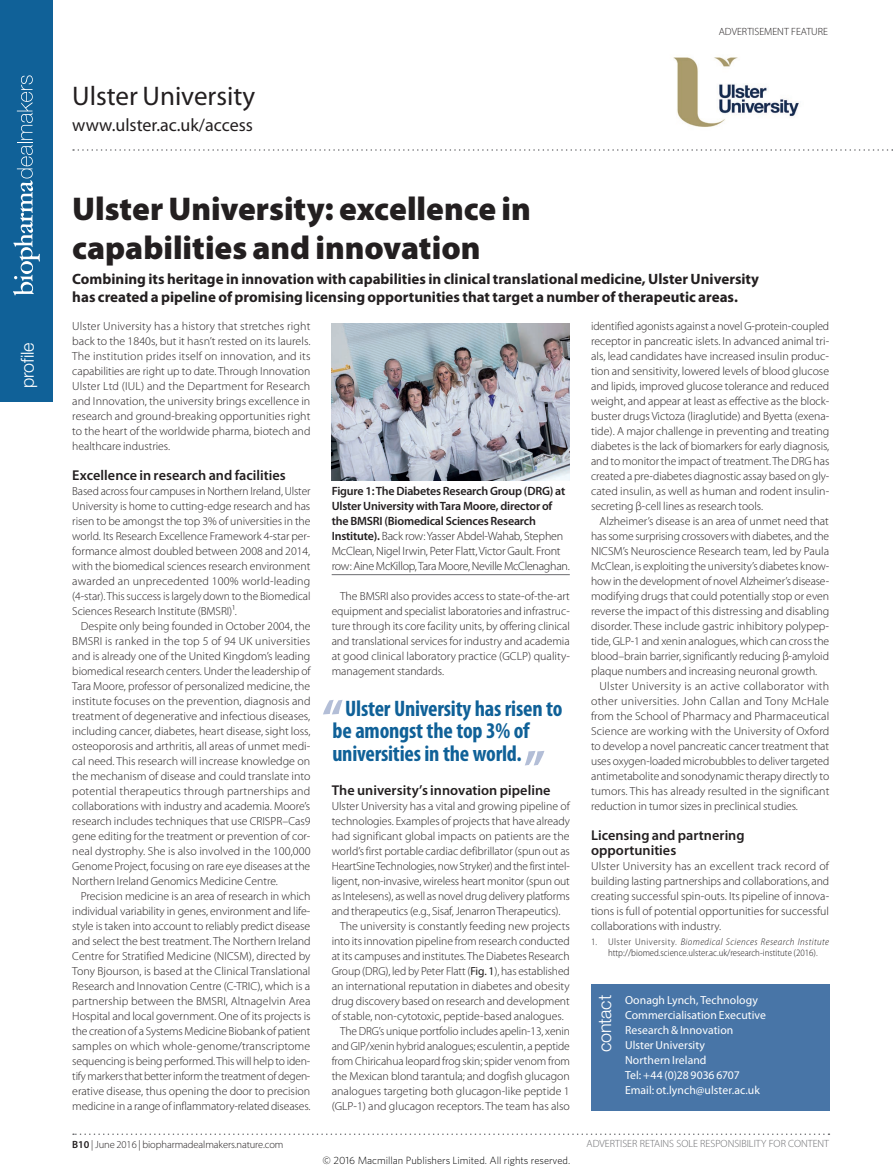
<style>
.page{position:relative;width:893px;height:1174px;background:#fff}
.page>*{position:absolute;margin:0;border:0;box-sizing:border-box;transform-origin:0 0}
.Pull_quote{font:900 condensed 54px "Myriad Pro";color:#b3bed7}
.Title{font:900 33px/39.6px "Myriad Pro";color:#231f20}
.Company_name{font:27px "Myriad Pro";color:#231f20}
.Pull_quote-2{font:700 condensed 22.5px/22.5px "Myriad Pro";letter-spacing:-.01em;color:#106198}
.Company_website{font:18px "Myriad Pro";color:#231f20}
.Contact_tab{font:300 18px "Helvetica Neue LT Std";letter-spacing:-.01em;color:#fff}
.Standfirst{font:700 15px/18px "Myriad Pro";color:#231f20}
.Crosshead{font:600 14.25px/15px "Myriad Pro";color:#231f20}
.Figure_caption_line{font:300 12px/15px "Myriad Pro";letter-spacing:-.015em;color:#231f20}
.Body_text{font:300 11.7px/15px "Myriad Pro";color:#231f20;text-align:justify}
.Body_first{font:300 11.7px/15px "Myriad Pro";letter-spacing:-.005em;color:#231f20;text-align:justify}
.Contact{font:11.7px/15px "Myriad Pro";letter-spacing:.005em;color:#fff}
.Page_footer_left{font:300 10.5px "Myriad Pro";letter-spacing:-.01em;color:#231f20}
.t1{font:300 10.5px "Whitney";color:#000}
.t2{font:300 10.5px "Myriad Pro";color:#6c6d70}
.t3{font:300 semi-condensed 9.75px/10.8px "Myriad Pro";color:#231f20;text-align:center}
.s1{font-style:italic}
.s2{font-weight:600}
.s3{font-weight:400}
</style>
<div class="page">
<div style="left:0;top:0;width:53px;height:401px;background:#106198"></div>
<svg style="left:73px;top:1133px;width:756px;height:2px"></svg>
<svg style="left:73px;top:149px;width:820px;height:2px"></svg>
<svg style="left:13px;top:75px;width:27px;height:220px"></svg>
<div style="left:591px;top:984px;width:238px;height:126px;background:#4875a7"></div>
<img style="left:673px;top:57px;width:126px;height:70px">
<hr style="left:332px;top:574px;width:238px;height:1px;background:#6c6d70">
<img style="left:332px;top:323px;width:238px;height:158px">
<h3 class="Contact_tab" style="left:17px;top:388px;width:47px;rotate:-90deg">profile</h3>
<p class="Company_name" style="left:72px;top:81px;width:185px">Ulster University</p>
<p class="Company_website" style="left:72px;top:115px;width:182px">www.ulster.ac.uk/access</p>
<p class="Page_footer_left" style="left:719px;top:25px;width:111px">ADVERTISEMENT FEATURE</p>
<p class="Title" style="left:72px;top:189px;width:460px">Ulster University: excellence in capabilities and innovation</p>
<p class="Standfirst" style="left:72px;top:270px;width:688px">Combining its heritage in innovation with capabilities in clinical translational medicine, Ulster University has created a pipeline of promising licensing opportunities that target a number of therapeutic areas.</p>
<p class="Body_first" style="left:72px;top:319px;width:240px">Ulster University has a history that stretches right back to the 1840s, but it hasn’t rested on its laurels.<br>The institution prides itself on innovation, and its capabilities are right up to date. Through Innovation Ulster Ltd (IUL) and the Department for Research and Innovation, the university brings excellence in research and ground-breaking opportunities right to the heart of the worldwide pharma, biotech and healthcare industries.</p>
<p class="Crosshead" style="left:72px;top:468px;width:215px">Excellence in research and facilities</p>
<p class="Body_first" style="left:72px;top:484px;width:240px">Based across four campuses in Northern Ireland, Ulster University is home to cutting-edge research and has risen to be amongst the top 3% of universities in the world. Its Research Excellence Framework 4-star per&shy;formance almost doubled between 2008 and 2014, with the biomedical sciences research environment awarded an unprecedented 100% world-leading (4-star). This success is largely down to the Biomedical Sciences Research Institute (BMSRI)¹.</p>
<p class="Body_text" style="left:72px;top:619px;width:240px;text-indent:9px">Despite only being founded in October 2004, the BMSRI is ranked in the top 5 of 94 UK universities and is already one of the United Kingdom’s leading biomedical research centers. Under the leadership of Tara Moore, professor of personalized medicine, the institute focuses on the prevention, diagnosis and treatment of degenerative and infectious diseases, including cancer, diabetes, heart disease, sight loss, osteoporosis and arthritis, all areas of unmet medi&shy;cal need. This research will increase knowledge on the mechanism of disease and could translate into potential therapeutics through partnerships and collaborations with industry and academia. Moore’s research includes techniques that use CRISPR–Cas9 gene editing for the treatment or prevention of cor&shy;neal dystrophy. She is also involved in the 100,000<br>Genome Project, focusing on rare eye diseases at the Northern Ireland Genomics Medicine Centre.</p>
<p class="Body_text" style="left:72px;top:889px;width:240px;text-indent:9px">Precision medicine is an area of research in which individual variability in genes, environment and life&shy;style is taken into account to reliably predict disease and select the best treatment. The Northern Ireland Centre for Stratified Medicine (NICSM), directed by Tony Bjourson, is based at the Clinical Translational Research and Innovation Centre (C-TRIC), which is a partnership between the BMSRI, Altnagelvin Area Hospital and local government. One of its projects is the creation of a Systems Medicine Biobank of patient samples on which whole-genome/transcriptome sequencing is being performed. This will help to iden&shy;tify markers that better inform the treatment of degen&shy;erative disease, thus opening the door to precision medicine in a range of inflammatory-related diseases.</p>
<p class="Body_text" style="left:591px;top:319px;width:240px">identified agonists against a novel G-protein-coupled receptor in pancreatic islets. In advanced animal tri&shy;als, lead candidates have increased insulin produc&shy;tion and sensitivity, lowered levels of blood glucose and lipids, improved glucose tolerance and reduced weight, and appear at least as effective as the block&shy;buster drugs Victoza (liraglutide) and Byetta (exena&shy;tide). A major challenge in preventing and treating diabetes is the lack of biomarkers for early diagnosis, and to monitor the impact of treatment. The DRG has created a pre-diabetes diagnostic assay based on gly&shy;cated insulin, as well as human and rodent insulin&shy;secreting β-cell lines as research tools.</p>
<p class="Body_text" style="left:591px;top:514px;width:240px;text-indent:9px">Alzheimer’s disease is an area of unmet need that has some surprising crossovers with diabetes, and the NICSM’s Neuroscience Research team, led by Paula McClean, is exploiting the university’s diabetes know&shy;how in the development of novel Alzheimer’s disease&shy;modifying drugs that could potentially stop or even reverse the impact of this distressing and disabling disorder. These include gastric inhibitory polypep&shy;tide, GLP-1 and xenin analogues, which can cross the blood–brain barrier, significantly reducing β-amyloid plaque numbers and increasing neuronal growth.</p>
<p class="Body_text" style="left:591px;top:679px;width:240px;text-indent:9px">Ulster University is an active collaborator with other universities. John Callan and Tony McHale from the School of Pharmacy and Pharmaceutical Science are working with the University of Oxford to develop a novel pancreatic cancer treatment that uses oxygen-loaded microbubbles to deliver targeted antimetabolite and sonodynamic therapy directly to tumors. This has already resulted in the significant reduction in tumor sizes in preclinical studies.</p>
<p class="Crosshead" style="left:591px;top:828px;width:155px">Licensing and partnering opportunities</p>
<p class="Body_first" style="left:591px;top:859px;width:240px">Ulster University has an excellent track record of building lasting partnerships and collaborations, and creating successful spin-outs. Its pipeline of innova&shy;tions is full of potential opportunities for successful collaborations with industry.</p>
<p class="t3" style="left:591px;top:937px;width:240px">1. Ulster University. <span class="s1">Biomedical Sciences Research Institute </span>http://biomed.science.ulster.ac.uk/research-institute (2016).</p>
<p class="Contact" style="left:625px;top:992px;width:142px">Oonagh Lynch, Technology<br>Commercialisation Executive<br>Research &amp; Innovation</p>
<p class="Contact" style="left:625px;top:1037px;width:82px">Ulster University</p>
<p class="Contact" style="left:625px;top:1052px;width:83px">Northern Ireland</p>
<p class="Contact" style="left:625px;top:1067px;width:116px">Tel: +44 (0)28 9036 6707</p>
<p class="Contact" style="left:625px;top:1082px;width:136px">Email: ot.lynch@ulster.ac.uk</p>
<p class="Figure_caption_line" style="left:332px;top:484px;width:240px"><span class="s2">Figure 1: The Diabetes Research Group (DRG) at Ulster University with Tara Moore, director of the BMSRI (Biomedical Sciences Research Institute).</span> Back row: Yasser Abdel-Wahab, Stephen McClean, Nigel Irwin, Peter Flatt, Victor Gault. Front row: Aine McKillop, Tara Moore, Neville McClenaghan.</p>
<p class="Body_text" style="left:332px;top:589px;width:240px;text-indent:9px">The BMSRI also provides access to state-of-the-art equipment and specialist laboratories and infrastruc&shy;ture through its core facility units, by offering clinical and translational services for industry and academia at good clinical laboratory practice (GCLP) quality&shy;management standards.</p>
<p class="Pull_quote" style="left:323px;top:688px;width:20px">“</p>
<p class="Pull_quote-2" style="left:332px;top:697px;width:232px;text-indent:13px">Ulster University has risen to be amongst the top 3% of universities in the world.</p>
<p class="Pull_quote" style="left:525px;top:739px;width:20px">”</p>
<p class="Crosshead" style="left:332px;top:783px;width:220px">The university’s innovation pipeline</p>
<p class="Body_first" style="left:332px;top:799px;width:240px">Ulster University has a vital and growing pipeline of technologies. Examples of projects that have already had significant global impacts on patients are the world’s first portable cardiac defibrillator (spun out as HeartSine Technologies, now Stryker) and the first intel&shy;ligent, non-invasive, wireless heart monitor (spun out as Intelesens), as well as novel drug delivery platforms and therapeutics (e.g., Sisaf, Jenarron Therapeutics).</p>
<p class="Body_text" style="left:332px;top:919px;width:240px;text-indent:9px">The university is constantly feeding new projects into its innovation pipeline from research conducted at its campuses and institutes. The Diabetes Research Group (DRG), led by Peter Flatt (<span class="s3">Fig. 1</span>), has established an international reputation in diabetes and obesity drug discovery based on research and development of stable, non-cytotoxic, peptide-based analogues.</p>
<p class="Body_text" style="left:332px;top:1024px;width:240px;text-indent:9px">The DRG’s unique portfolio includes apelin-13, xenin and GIP/xenin hybrid analogues; esculentin, a peptide from Chiricahua leopard frog skin; spider venom from the Mexican blond tarantula; and dogfish glucagon analogues targeting both glucagon-like peptide 1 (GLP-1) and glucagon receptors. The team has also</p>
<p class="Contact_tab" style="left:594px;top:1052px;width:59px;rotate:-90deg">contact</p>
<p class="Page_footer_left" style="left:72px;top:1138px;width:213px"><span class="s2">B10</span> | June 2016 | biopharmadealmakers.nature.com</p>
<p class="t1" style="left:323px;top:1153px;width:249px">© 2016 Macmillan Publishers Limited. All rights reserved.</p>
<p class="t2" style="left:586px;top:1137px;width:244px">ADVERTISER RETAINS SOLE RESPONSIBILITY FOR CONTENT</p>
</div>
